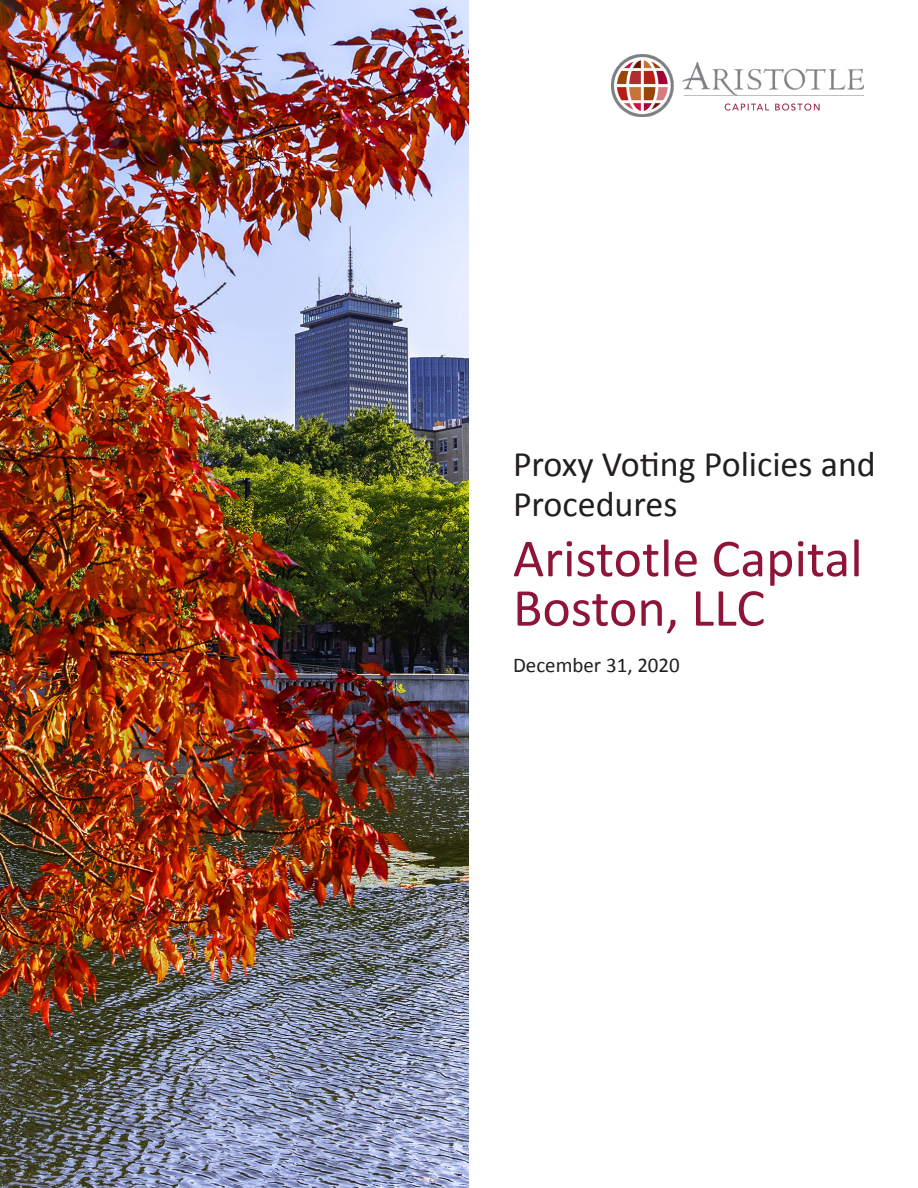
<style>
.page{position:relative;width:918px;height:1188px;background:#fff}
.page>*{position:absolute;margin:0;border:0;box-sizing:border-box;transform-origin:0 0}
.t1{font:54px/49.5px "Calibri";color:#8e1537}
.t2{font:36px/40.5px "Calibri";color:#231f20}
.t3{font:21px "Calibri";color:#231f20}
</style>
<div class="page">
<img style="left:0;top:0;width:469px;height:1188px">
<img style="left:611px;top:54px;width:253px;height:63px">
<p class="t2" style="left:513px;top:442px;width:364px">Proxy Voting Policies and<br>Procedures</p>
<p class="t1" style="left:513px;top:532px;width:351px">Aristotle Capital<br>Boston, LLC</p>
<p class="t3" style="left:513px;top:651px;width:168px">December 31, 2020</p>
</div>
